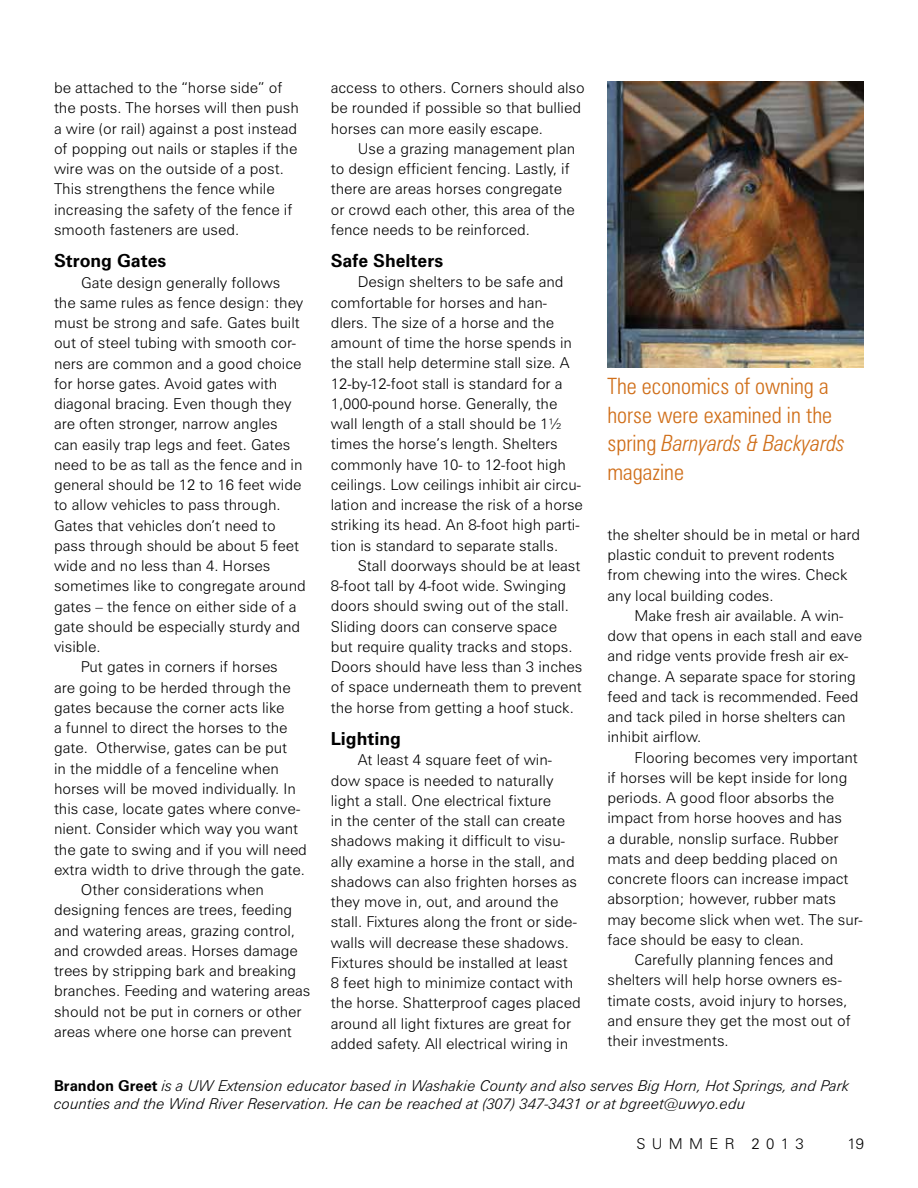
<style>
.page{position:relative;width:918px;height:1188px;background:#fff}
.page>*{position:absolute;margin:0;border:0;box-sizing:border-box;transform-origin:0 0}
.t1{font:300 condensed 22.5px/28.5px "Zurich BT";color:#d06f1a}
.t2{font:700 18px "Zurich BT";color:#000}
.t3{font:300 15px/20.2px "Zurich BT";color:#000}
.t4{font:italic 300 15px/18px "Zurich BT";color:#000}
.s1{font-weight:700;font-style:normal}
.s2{font-style:italic}
</style>
<div class="page">
<img style="left:608px;top:81px;width:256px;height:286px">
<p class="t3" style="left:331px;top:77px;width:256px">access to others. Corners should also be rounded if possible so that bullied horses can more easily escape.</p>
<p class="t3" style="left:331px;top:138px;width:246px;text-indent:27px">Use a grazing management plan to design efficient fencing. Lastly, if there are areas horses congregate or crowd each other, this area of the fence needs to be reinforced.</p>
<p class="t2" style="left:331px;top:250px;width:114px">Safe Shelters</p>
<p class="t3" style="left:331px;top:272px;width:254px;text-indent:27px">Design shelters to be safe and comfortable for horses and han&shy;dlers. The size of a horse and the amount of time the horse spends in the stall help determine stall size. A 12-by-12-foot stall is standard for a 1,000-pound horse. Generally, the wall length of a stall should be 1½ times the horse’s length. Shelters commonly have 10- to 12-foot high ceilings. Low ceilings inhibit air circu&shy;lation and increase the risk of a horse striking its head. An 8-foot high parti&shy;tion is standard to separate stalls.</p>
<p class="t3" style="left:331px;top:555px;width:253px;text-indent:27px">Stall doorways should be at least 8-foot tall by 4-foot wide. Swinging doors should swing out of the stall.<br>Sliding doors can conserve space but require quality tracks and stops.<br>Doors should have less than 3 inches of space underneath them to prevent the horse from getting a hoof stuck.</p>
<p class="t2" style="left:331px;top:728px;width:72px">Lighting</p>
<p class="t3" style="left:331px;top:750px;width:252px;text-indent:27px">At least 4 square feet of win&shy;dow space is needed to naturally light a stall. One electrical fixture<br>in the center of the stall can create shadows making it difficult to visu&shy;ally examine a horse in the stall, and shadows can also frighten horses as they move in, out, and around the stall. Fixtures along the front or side&shy;walls will decrease these shadows.<br>Fixtures should be installed at least<br>8 feet high to minimize contact with the horse. Shatterproof cages placed around all light fixtures are great for added safety. All electrical wiring in</p>
<p class="t4" style="left:54px;top:1077px;width:797px"><span class="s1">Brandon Greet</span> is a UW Extension educator based in Washakie County and also serves Big Horn, Hot Springs, and Park counties and the Wind River Reservation. He can be reached at (307) 347-3431 or at bgreet@uwyo.edu</p>
<p class="t3" style="left:54px;top:78px;width:246px">be attached to the “horse side” of the posts. The horses will then push a wire (or rail) against a post instead of popping out nails or staples if the wire was on the outside of a post.<br>This strengthens the fence while increasing the safety of the fence if smooth fasteners are used.</p>
<p class="t2" style="left:54px;top:250px;width:114px">Strong Gates</p>
<p class="t3" style="left:81px;top:272px;width:201px">Gate design generally follows</p>
<p class="t3" style="left:54px;top:292px;width:251px">the same rules as fence design: they</p>
<p class="t3" style="left:54px;top:312px;width:247px">must be strong and safe. Gates built</p>
<p class="t3" style="left:54px;top:333px;width:243px">out of steel tubing with smooth cor-</p>
<p class="t3" style="left:54px;top:353px;width:249px">ners are common and a good choice</p>
<p class="t3" style="left:54px;top:373px;width:225px">for horse gates. Avoid gates with</p>
<p class="t3" style="left:54px;top:393px;width:239px">diagonal bracing. Even though they</p>
<p class="t3" style="left:54px;top:414px;width:225px">are often stronger, narrow angles</p>
<p class="t3" style="left:54px;top:434px;width:238px">can easily trap legs and feet. Gates</p>
<p class="t3" style="left:54px;top:454px;width:250px">need to be as tall as the fence and in</p>
<p class="t3" style="left:54px;top:474px;width:249px">general should be 12 to 16 feet wide</p>
<p class="t3" style="left:54px;top:495px;width:228px">to allow vehicles to pass through.</p>
<p class="t3" style="left:54px;top:515px;width:223px">Gates that vehicles don’t need to</p>
<p class="t3" style="left:54px;top:535px;width:247px">pass through should be about 5 feet</p>
<p class="t3" style="left:54px;top:555px;width:218px">wide and no less than 4. Horses</p>
<p class="t3" style="left:54px;top:576px;width:253px">sometimes like to congregate around</p>
<p class="t3" style="left:54px;top:596px;width:244px">gates – the fence on either side of a</p>
<p class="t3" style="left:54px;top:616px;width:248px">gate should be especially sturdy and</p>
<p class="t3" style="left:54px;top:636px;width:48px">visible.</p>
<p class="t3" style="left:81px;top:657px;width:198px">Put gates in corners if horses</p>
<p class="t3" style="left:54px;top:677px;width:238px">are going to be herded through the</p>
<p class="t3" style="left:54px;top:697px;width:232px">gates because the corner acts like</p>
<p class="t3" style="left:54px;top:717px;width:235px">a funnel to direct the horses to the</p>
<p class="t3" style="left:54px;top:738px;width:235px">gate. Otherwise, gates can be put</p>
<p class="t3" style="left:54px;top:758px;width:226px">in the middle of a fenceline when</p>
<p class="t3" style="left:54px;top:778px;width:243px">horses will be moved individually. In</p>
<p class="t3" style="left:54px;top:798px;width:248px">this case, locate gates where conve-</p>
<p class="t3" style="left:54px;top:819px;width:246px">nient. Consider which way you want</p>
<p class="t3" style="left:54px;top:839px;width:255px">the gate to swing and if you will need</p>
<p class="t3" style="left:54px;top:859px;width:252px">extra width to drive through the gate.</p>
<p class="t3" style="left:81px;top:879px;width:184px">Other considerations when</p>
<p class="t3" style="left:54px;top:900px;width:240px">designing fences are trees, feeding</p>
<p class="t3" style="left:54px;top:920px;width:243px">and watering areas, grazing control,</p>
<p class="t3" style="left:54px;top:940px;width:245px">and crowded areas. Horses damage</p>
<p class="t3" style="left:54px;top:960px;width:244px">trees by stripping bark and breaking</p>
<p class="t3" style="left:54px;top:981px;width:258px">branches. Feeding and watering areas</p>
<p class="t3" style="left:54px;top:1001px;width:249px">should not be put in corners or other</p>
<p class="t3" style="left:54px;top:1021px;width:239px">areas where one horse can prevent</p>
<h1 class="t1" style="left:608px;top:372px;width:239px">The economics of owning a horse were examined in the spring <span class="s2">Barnyards &amp; Backyards </span>magazine</h1>
<p class="t3" style="left:608px;top:524px;width:254px">the shelter should be in metal or hard plastic conduit to prevent rodents from chewing into the wires. Check any local building codes.</p>
<p class="t3" style="left:608px;top:605px;width:256px;text-indent:27px">Make fresh air available. A win&shy;dow that opens in each stall and eave and ridge vents provide fresh air ex&shy;change. A separate space for storing feed and tack is recommended. Feed and tack piled in horse shelters can inhibit airflow.</p>
<p class="t3" style="left:635px;top:747px;width:225px">Flooring becomes very important</p>
<p class="t3" style="left:608px;top:767px;width:241px">if horses will be kept inside for long</p>
<p class="t3" style="left:608px;top:788px;width:228px">periods. A good floor absorbs the</p>
<p class="t3" style="left:608px;top:808px;width:236px">impact from horse hooves and has</p>
<p class="t3" style="left:608px;top:828px;width:233px">a durable, nonslip surface. Rubber</p>
<p class="t3" style="left:608px;top:848px;width:232px">mats and deep bedding placed on</p>
<p class="t3" style="left:608px;top:869px;width:243px">concrete floors can increase impact</p>
<p class="t3" style="left:608px;top:889px;width:230px">absorption; however, rubber mats</p>
<p class="t3" style="left:608px;top:909px;width:257px">may become slick when wet. The sur-</p>
<p class="t3" style="left:608px;top:929px;width:198px">face should be easy to clean.</p>
<p class="t3" style="left:635px;top:950px;width:201px">Carefully planning fences and</p>
<p class="t3" style="left:608px;top:970px;width:236px">shelters will help horse owners es-</p>
<p class="t3" style="left:608px;top:990px;width:241px">timate costs, avoid injury to horses,</p>
<p class="t3" style="left:608px;top:1010px;width:245px">and ensure they get the most out of</p>
<p class="t3" style="left:608px;top:1031px;width:123px">their investments.</p>
<p class="t3" style="left:637px;top:1134px;width:18px">summer</p>
<p class="t3" style="left:752px;top:1134px;width:54px">2013</p>
<p class="t3" style="left:847px;top:1134px;width:18px">19</p>
</div>
